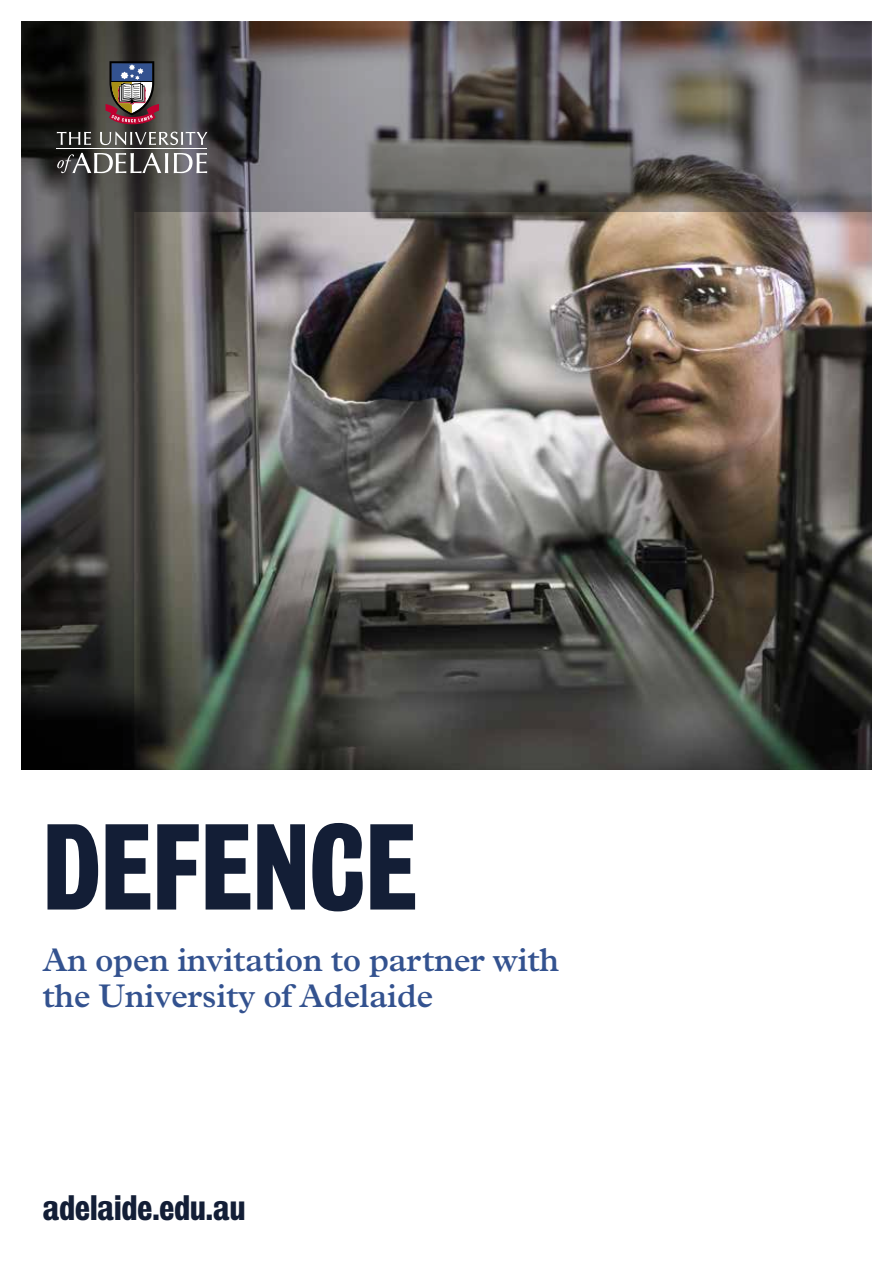
<style>
.page{position:relative;width:893px;height:1263px;background:#fff}
.page>*{position:absolute;margin:0;border:0;box-sizing:border-box;transform-origin:0 0}
.t1{font:700 111px "Bureau Grot Condensed";color:#131e36}
.t2{font:600 33px/36px "Plantin MT Std";letter-spacing:-.01em;color:#33528f}
.t3{font:700 32.25px "Bureau Grot Condensed";color:#131e36}
</style>
<div class="page">
<img style="left:21px;top:21px;width:851px;height:749px">
<svg style="left:57px;top:132px;width:34px;height:13px"></svg>
<svg style="left:57px;top:153px;width:111px;height:20px"></svg>
<svg style="left:174px;top:153px;width:33px;height:20px"></svg>
<hr style="left:57px;top:149px;width:150px;height:1px;background:#fff">
<svg style="left:100px;top:132px;width:107px;height:13px"></svg>
<svg style="left:106px;top:61px;width:53px;height:63px"></svg>
<h1 class="t1" style="left:43px;top:803px;width:376px">DEFENCE</h1>
<p class="t2" style="left:43px;top:942px;width:518px">An open invitation to partner with the University of Adelaide</p>
<p class="t3" style="left:43px;top:1189px;width:204px">adelaide.edu.au</p>
</div>
